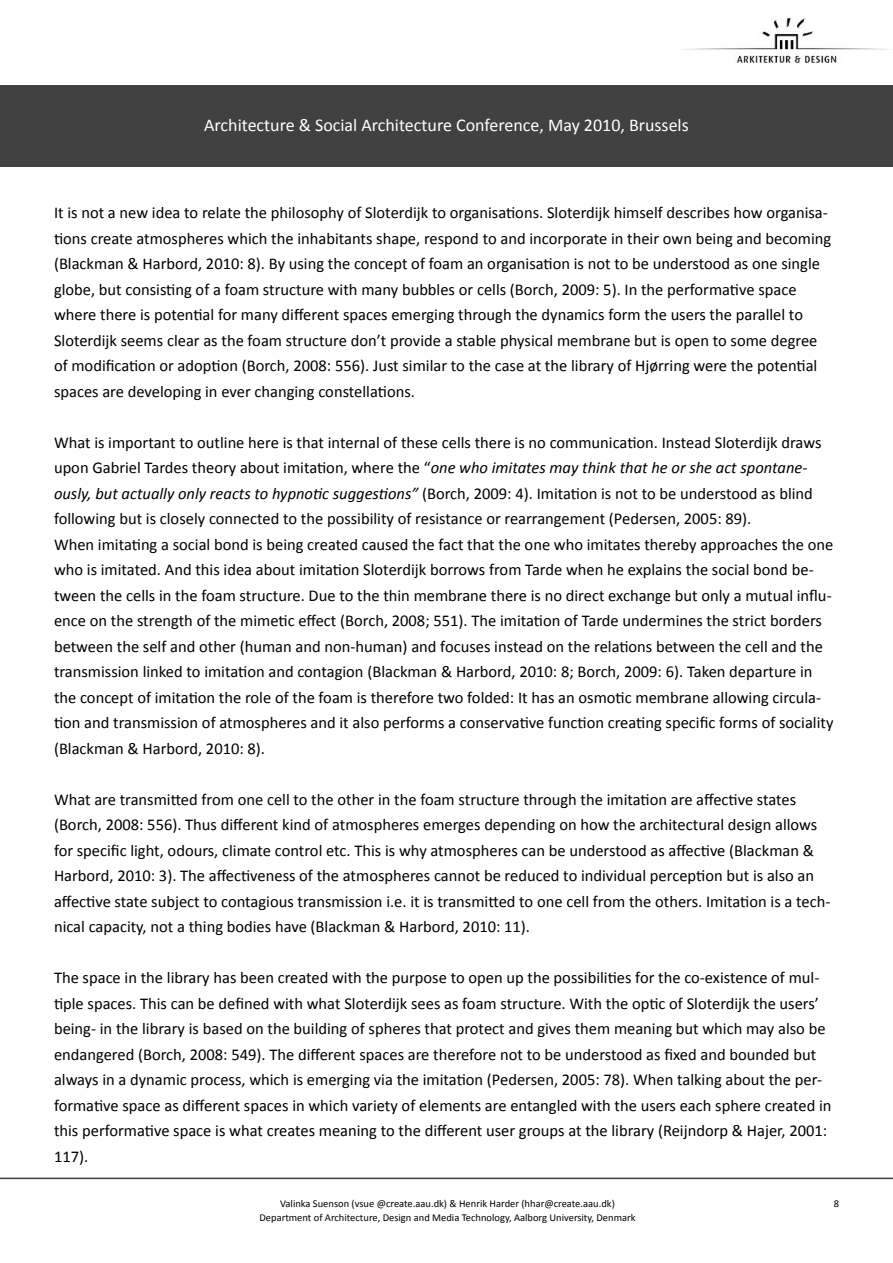
<style>
.page{position:relative;width:893px;height:1263px;background:#fff}
.page>*{position:absolute;margin:0;border:0;box-sizing:border-box;transform-origin:0 0}
.t1{font:18px "Calibri";color:#fff}
.t2{font:16.5px/25.5px "Calibri";color:#000}
.t3{font:10.5px/14.4px "Calibri";color:#000;text-align:center}
.s1{font-style:italic}
</style>
<div class="page">
<hr style="left:0;top:1177px;width:893px;height:2px;background:#414142">
<div style="left:0;top:85px;width:893px;height:81px;background:#414142"></div>
<img style="left:683px;top:18px;width:207px;height:45px">
<p class="t1" style="left:204px;top:114px;width:486px">Architecture &amp; Social Architecture Conference, May 2010, Brussels</p>
<p class="t2" style="left:54px;top:199px;width:779px">It is not a new idea to relate the philosophy of Sloterdijk to organisations. Sloterdijk himself describes how organisa&shy;tions create atmospheres which the inhabitants shape, respond to and incorporate in their own being and becoming (Blackman &amp; Harbord, 2010: 8). By using the concept of foam an organisation is not to be understood as one single globe, but consisting of a foam structure with many bubbles or cells (Borch, 2009: 5). In the performative space where there is potential for many different spaces emerging through the dynamics form the users the parallel to Sloterdijk seems clear as the foam structure don’t provide a stable physical membrane but is open to some degree of modification or adoption (Borch, 2008: 556). Just similar to the case at the library of Hjørring were the potential spaces are developing in ever changing constellations.</p>
<p class="t2" style="left:54px;top:429px;width:781px">What is important to outline here is that internal of these cells there is no communication. Instead Sloterdijk draws upon Gabriel Tardes theory about imitation, where the “<span class="s1">one who imitates may think that he or she act spontane&shy;ously, but actually only reacts to hypnotic suggestions”</span> (Borch, 2009: 4). Imitation is not to be understood as blind following but is closely connected to the possibility of resistance or rearrangement (Pedersen, 2005: 89).<br>When imitating a social bond is being created caused the fact that the one who imitates thereby approaches the one who is imitated. And this idea about imitation Sloterdijk borrows from Tarde when he explains the social bond be&shy;tween the cells in the foam structure. Due to the thin membrane there is no direct exchange but only a mutual influ&shy;ence on the strength of the mimetic effect (Borch, 2008; 551). The imitation of Tarde undermines the strict borders between the self and other (human and non-human) and focuses instead on the relations between the cell and the transmission linked to imitation and contagion (Blackman &amp; Harbord, 2010: 8; Borch, 2009: 6). Taken departure in the concept of imitation the role of the foam is therefore two folded: It has an osmotic membrane allowing circula&shy;tion and transmission of atmospheres and it also performs a conservative function creating specific forms of sociality (Blackman &amp; Harbord, 2010: 8).</p>
<p class="t2" style="left:54px;top:786px;width:778px">What are transmitted from one cell to the other in the foam structure through the imitation are affective states (Borch, 2008: 556). Thus different kind of atmospheres emerges depending on how the architectural design allows for specific light, odours, climate control etc. This is why atmospheres can be understood as affective (Blackman &amp; Harbord, 2010: 3). The affectiveness of the atmospheres cannot be reduced to individual perception but is also an affective state subject to contagious transmission i.e. it is transmitted to one cell from the others. Imitation is a tech&shy;nical capacity, not a thing bodies have (Blackman &amp; Harbord, 2010: 11).</p>
<p class="t2" style="left:54px;top:964px;width:779px">The space in the library has been created with the purpose to open up the possibilities for the co-existence of mul&shy;tiple spaces. This can be defined with what Sloterdijk sees as foam structure. With the optic of Sloterdijk the users’ being- in the library is based on the building of spheres that protect and gives them meaning but which may also be endangered (Borch, 2008: 549). The different spaces are therefore not to be understood as fixed and bounded but always in a dynamic process, which is emerging via the imitation (Pedersen, 2005: 78). When talking about the per&shy;formative space as different spaces in which variety of elements are entangled with the users each sphere created in this performative space is what creates meaning to the different user groups at the library (Reijndorp &amp; Hajer, 2001:<br>117).</p>
<p class="t3" style="left:260px;top:1196px;width:378px">Valinka Suenson (vsue @create.aau.dk) &amp; Henrik Harder (hhar@create.aau.dk)<br>Department of Architecture, Design and Media Technology, Aalborg University, Denmark</p>
<p class="t3" style="left:834px;top:1196px;width:7px">8</p>
</div>
